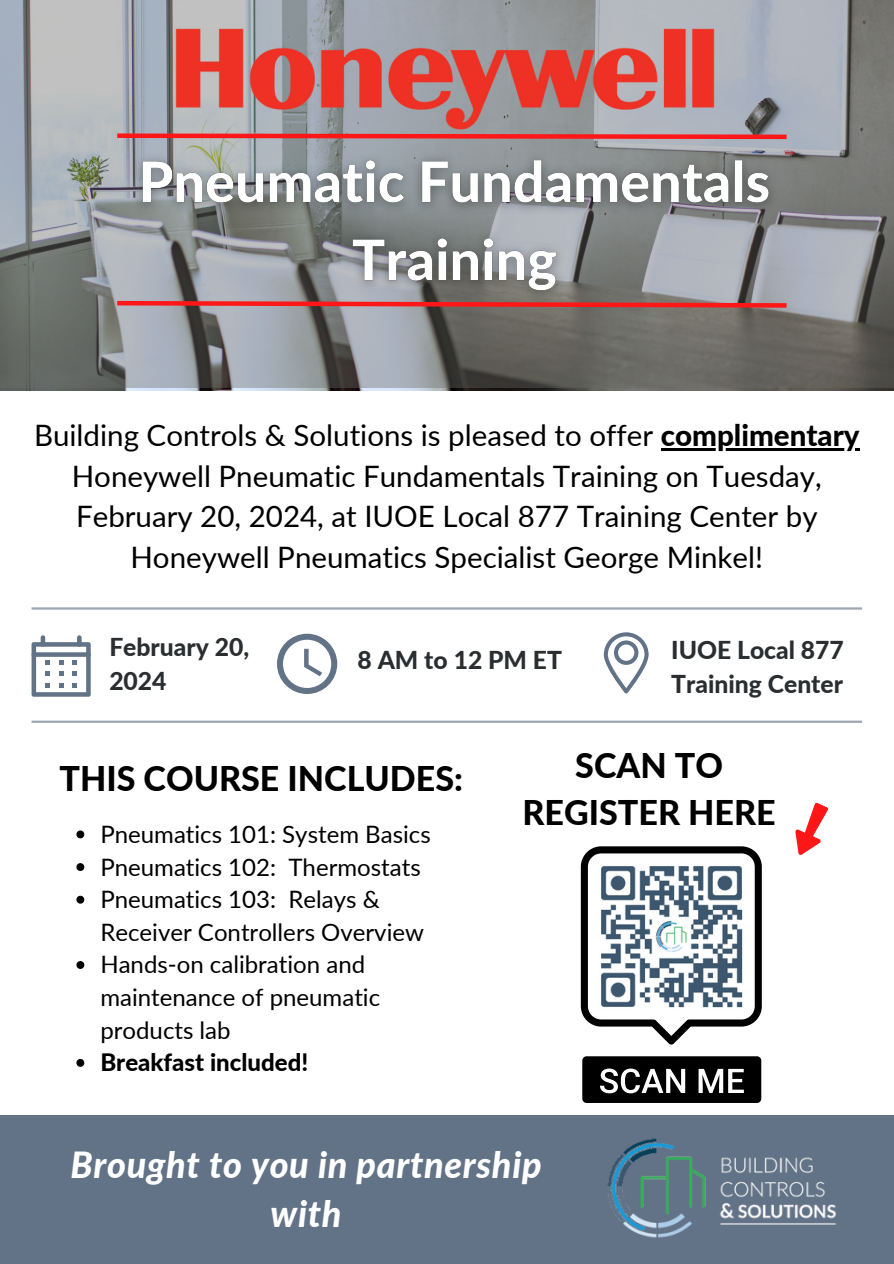
<style>
.page{position:relative;width:894px;height:1264px;background:#fff}
.page>*{position:absolute;margin:0;border:0;box-sizing:border-box;transform-origin:0 0}
.t1{font:italic 800 36px/49.5px "Lato";letter-spacing:.02em;color:#fff;text-align:center}
.t2{font:800 34.05px/47.2px "Lato";color:#000;text-align:center}
.t3{font:29.55px/40.5px "Lato";color:#000;text-align:center}
.t4{font:800 24.6px/33.8px "Lato";color:#2a2e30}
.t5{font:24px/32.7px "Lato";color:#000}
.t6{font:800 24px "Lato";color:#000}
.s1{font-weight:800}
</style>
<div class="page">
<div style="left:0;top:1114px;width:893px;height:149px;background:#637387"></div>
<svg style="left:32px;top:635px;width:59px;height:61px"></svg>
<svg style="left:603px;top:632px;width:45px;height:61px"></svg>
<svg style="left:277px;top:633px;width:60px;height:61px"></svg>
<svg style="left:0;top:0;width:893px;height:388px;background:#8b8e90"></svg>
<img style="left:171px;top:16px;width:550px;height:115px">
<svg style="left:113px;top:131px;width:677px;height:10px;background:#ca666a"></svg>
<svg style="left:113px;top:299px;width:677px;height:11px"></svg>
<svg style="left:582px;top:1056px;width:179px;height:46px;background:#2f2f2f"></svg>
<svg style="left:580px;top:846px;width:181px;height:198px"></svg>
<svg style="left:795px;top:802px;width:33px;height:53px"></svg>
<hr style="left:32px;top:720px;width:829px;height:3px;background:#637387">
<img style="left:607px;top:1138px;width:229px;height:100px">
<hr style="left:32px;top:607px;width:829px;height:2px;background:#637387">
<img style="left:595px;top:861px;width:152px;height:151px">
<hr style="left:660px;top:448px;width:199px;height:3px;background:#000">
<img style="left:125px;top:144px;width:662px;height:165px">
<svg style="left:76px;top:830px;width:8px;height:8px"></svg>
<svg style="left:76px;top:863px;width:8px;height:8px"></svg>
<svg style="left:76px;top:895px;width:8px;height:8px"></svg>
<svg style="left:76px;top:961px;width:8px;height:7px"></svg>
<svg style="left:76px;top:1059px;width:8px;height:7px"></svg>
<p class="t3" style="left:34px;top:414px;width:826px">Building Controls &amp; Solutions is pleased to offer <span class="s1">complimentary </span>Honeywell Pneumatic Fundamentals Training on Tuesday, February 20, 2024, at IUOE Local 877 Training Center by Honeywell Pneumatics Specialist George Minkel!</p>
<p class="t4" style="left:109px;top:629px;width:141px">February 20,</p>
<p class="t4" style="left:109px;top:663px;width:59px">2024</p>
<p class="t4" style="left:357px;top:642px;width:206px">8 AM to 12 PM ET</p>
<p class="t4" style="left:671px;top:632px;width:174px">IUOE Local 877<br>Training Center</p>
<p class="t2" style="left:59px;top:754px;width:405px">THIS COURSE INCLUDES:</p>
<p class="t5" style="left:100px;top:817px;width:332px">Pneumatics 101: System Basics</p>
<p class="t5" style="left:100px;top:849px;width:322px">Pneumatics 102: Thermostats</p>
<p class="t5" style="left:100px;top:882px;width:325px">Pneumatics 103: Relays &amp;<br>Receiver Controllers Overview</p>
<p class="t5" style="left:100px;top:947px;width:281px">Hands-on calibration and maintenance of pneumatic products lab</p>
<p class="t6" style="left:100px;top:1047px;width:209px">Breakfast included!</p>
<p class="t2" style="left:522px;top:741px;width:255px">SCAN TO<br>REGISTER HERE</p>
<p class="t1" style="left:70px;top:1139px;width:472px">Brought to you in partnership with</p>
</div>
